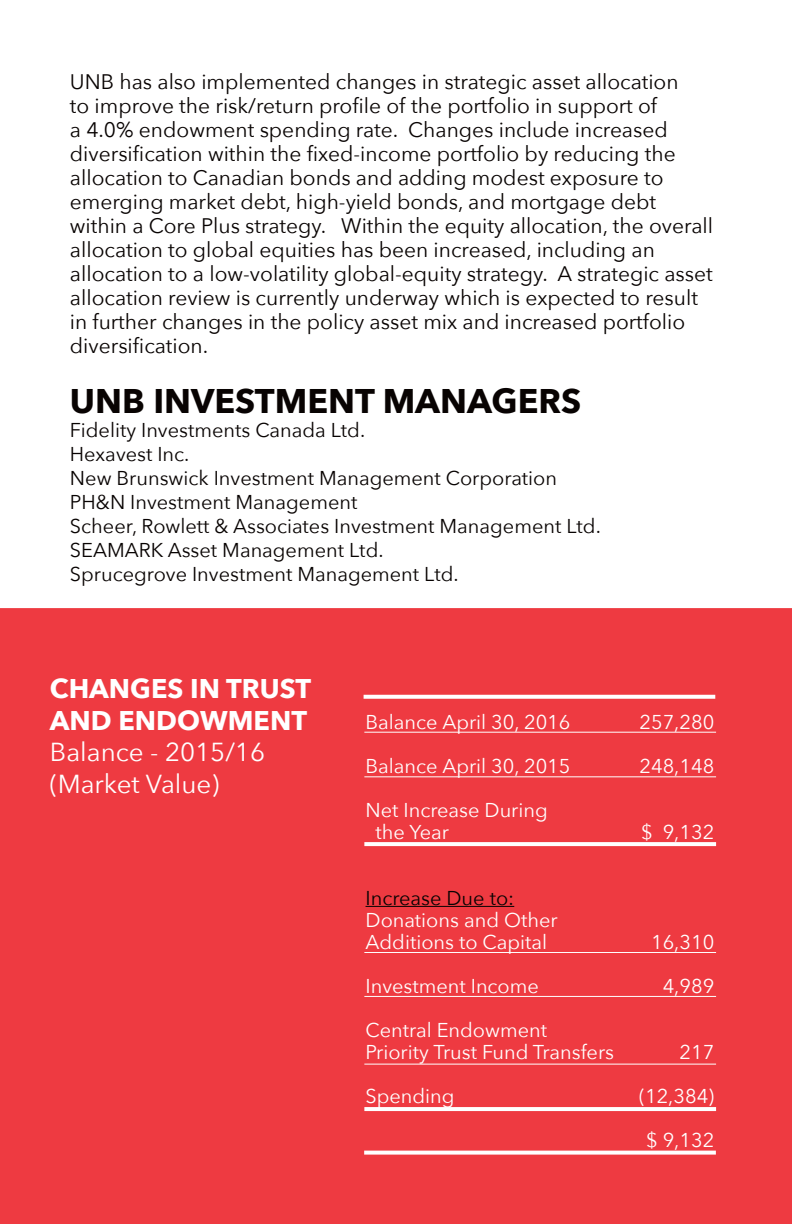
<style>
.page{position:relative;width:792px;height:1224px;background:#fff}
.page>*{position:absolute;margin:0;border:0;box-sizing:border-box;transform-origin:0 0}
.t1{font:700 34.2px "Avenir Next";color:#080302}
.t2{font:700 27px/32.4px "Avenir Next";color:#fff}
.t3{font:26px/31.2px "Avenir Next";color:#fff}
.t4{font:21px/24px "Avenir Next";color:#080302}
.t5{font:20px/24px "Avenir Next";color:#080302}
.t6{font:20px/22px "Avenir Next";color:#fff}
.s1{color:#ee3a41}
</style>
<div class="page">
<div style="left:0;top:608px;width:792px;height:616px;background:#ee3a41"></div>
<hr style="left:366px;top:906px;width:148px;height:1px;background:#080302">
<svg style="left:364px;top:695px;width:351px;height:4px"></svg>
<hr style="left:364px;top:732px;width:352px;height:1px;background:#fff">
<hr style="left:364px;top:776px;width:352px;height:1px;background:#fff">
<svg style="left:364px;top:842px;width:352px;height:4px"></svg>
<hr style="left:364px;top:952px;width:352px;height:1px;background:#fff">
<hr style="left:364px;top:996px;width:352px;height:1px;background:#fff">
<hr style="left:364px;top:1064px;width:352px;height:1px;background:#fff">
<svg style="left:364px;top:1151px;width:352px;height:4px"></svg>
<hr style="left:364px;top:1107px;width:352px;height:4px;background:#fff">
<p class="t4" style="left:70px;top:69px;width:645px">UNB has also implemented changes in strategic asset allocation<br>to improve the risk/return profile of the portfolio in support of<br>a 4.0% endowment spending rate. Changes include increased diversification within the fixed-income portfolio by reducing the allocation to Canadian bonds and adding modest exposure to emerging market debt, high-yield bonds, and mortgage debt within a Core Plus strategy. Within the equity allocation, the overall allocation to global equities has been increased, including an allocation to a low-volatility global-equity strategy. A strategic asset allocation review is currently underway which is expected to result in further changes in the policy asset mix and increased portfolio diversification.</p>
<h1 class="t1" style="left:70px;top:371px;width:513px">UNB INVESTMENT MANAGERS</h1>
<p class="t5" style="left:70px;top:417px;width:532px">Fidelity Investments Canada Ltd.<br>Hexavest Inc.<br>New Brunswick Investment Management Corporation PH&amp;N Investment Management<br>Scheer, Rowlett &amp; Associates Investment Management Ltd.<br>SEAMARK Asset Management Ltd.<br>Sprucegrove Investment Management Ltd.</p>
<p class="t2" style="left:50px;top:672px;width:263px">CHANGES IN TRUST<br>AND ENDOWMENT</p>
<p class="t3" style="left:50px;top:736px;width:217px">Balance - 2015/16 (Market Value)</p>
<p class="t6" style="left:366px;top:710px;width:206px">Balance April 30, 2016</p>
<p class="t6" style="left:366px;top:754px;width:206px">Balance April 30, 2015</p>
<p class="t6" style="left:376px;top:798px;width:174px;text-indent:-10px">Net Increase During the Year<span class="s1">I</span></p>
<p class="t5" style="left:366px;top:885px;width:150px">Increase Due to:</p>
<p class="t6" style="left:366px;top:908px;width:194px">Donations and Other<br>Additions to Capital</p>
<p class="t6" style="left:366px;top:974px;width:175px">Investment Income</p>
<p class="t6" style="left:366px;top:1018px;width:250px">Central Endowment<br>Priority Trust Fund Transfers</p>
<p class="t6" style="left:366px;top:1084px;width:91px">Spending</p>
<p class="t6" style="left:639px;top:710px;width:76px">257,280</p>
<p class="t6" style="left:639px;top:754px;width:76px">248,148</p>
<p class="t6" style="left:641px;top:820px;width:75px">$ 9,132</p>
<p class="t6" style="left:651px;top:930px;width:65px">16,310</p>
<p class="t6" style="left:663px;top:974px;width:53px">4,989</p>
<p class="t6" style="left:679px;top:1040px;width:36px">217</p>
<p class="t6" style="left:639px;top:1084px;width:77px">(12,384)</p>
<p class="t6" style="left:646px;top:1128px;width:70px">$ 9,132</p>
</div>
